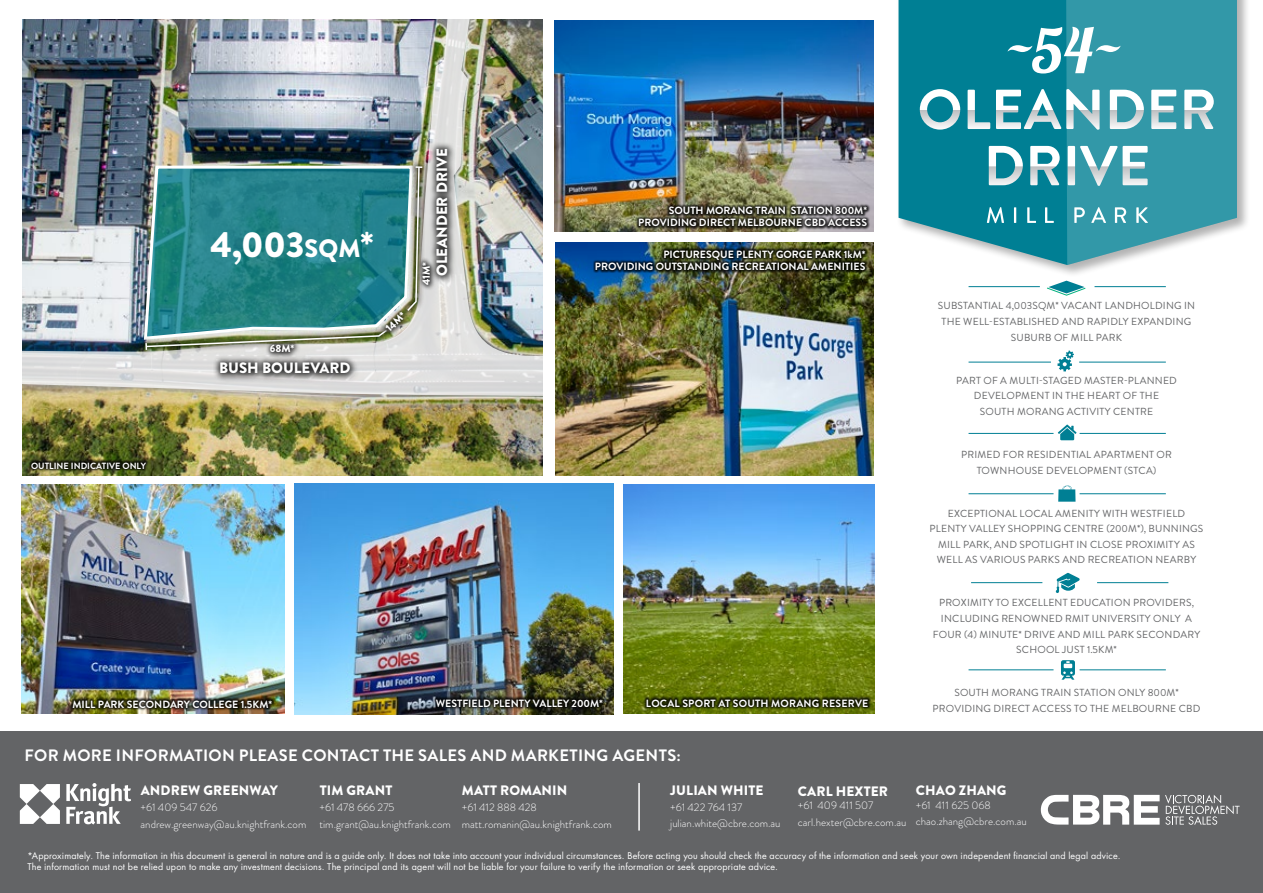
<style>
.page{position:relative;width:1263px;height:893px;background:#fff}
.page>*{position:absolute;margin:0;border:0;box-sizing:border-box;transform-origin:0 0}
.t1{font:61.8px "Lobster 1.4";color:#fff}
.t2{font:900 36px "Brandon Grotesque";color:#fff}
.t3{font:700 16.5px "Brandon Grotesque";letter-spacing:.02em;color:#fff}
.t4{font:900 15px "Brandon Grotesque";color:#fff}
.t5{font:900 13.65px "Brandon Grotesque";letter-spacing:.01em;color:#fff}
.t6{font:300 10.95px/16.4px "Brandon Grotesque";color:#fff}
.t7{font:700 10.5px/12px "Brandon Grotesque";color:#fff;text-align:right}
.t8{font:700 10.5px "Brandon Grotesque";letter-spacing:.02em;color:#fff}
.t9{font:900 10.5px "Brandon Grotesque";color:#fff}
.t10{font:10.2px/15.6px "Brandon Grotesque";letter-spacing:.02em;color:#636466;text-align:center}
.t11{font:9px/10.8px "Futura";letter-spacing:.02em;color:#fff}
.t12{font:700 9px "Brandon Grotesque";color:#fff}
.s1{font-size:25.2px}
.s2{font-style:inherit}
</style>
<div class="page">
<div style="left:0;top:732px;width:1263px;height:161px;background:#636466"></div>
<svg style="left:1041px;top:795px;width:118px;height:30px"></svg>
<svg style="left:1165px;top:795px;width:74px;height:30px"></svg>
<img style="left:22px;top:396px;width:520px;height:79px">
<img style="left:21px;top:485px;width:264px;height:228px">
<img style="left:624px;top:485px;width:251px;height:228px">
<img style="left:554px;top:20px;width:319px;height:212px">
<img style="left:555px;top:242px;width:318px;height:233px">
<img style="left:295px;top:484px;width:318px;height:230px">
<div style="left:896px;top:0;width:354px;height:278px;background:#000;opacity:.3"></div>
<svg style="left:898px;top:0;width:168px;height:265px;fill:#007f94"></svg>
<svg style="left:1066px;top:0;width:171px;height:265px;fill:#3298a8"></svg>
<svg style="left:989px;top:146px;width:158px;height:40px"></svg>
<svg style="left:920px;top:89px;width:294px;height:41px"></svg>
<svg style="left:987px;top:207px;width:161px;height:16px"></svg>
<svg style="left:20px;top:784px;width:40px;height:40px"></svg>
<svg style="left:66px;top:783px;width:65px;height:41px"></svg>
<svg style="left:1061px;top:660px;width:14px;height:20px"></svg>
<hr style="left:968px;top:286px;width:72px;height:1px;background:#007f94">
<hr style="left:968px;top:362px;width:83px;height:1px;background:#007f94">
<hr style="left:968px;top:669px;width:85px;height:1px;background:#007f94">
<hr style="left:968px;top:493px;width:85px;height:1px;background:#007f94">
<hr style="left:968px;top:433px;width:85px;height:1px;background:#007f94">
<hr style="left:1094px;top:286px;width:72px;height:1px;background:#007f94">
<hr style="left:1079px;top:362px;width:87px;height:1px;background:#007f94">
<hr style="left:1079px;top:669px;width:87px;height:1px;background:#007f94">
<hr style="left:1079px;top:493px;width:87px;height:1px;background:#007f94">
<hr style="left:1079px;top:433px;width:87px;height:1px;background:#007f94">
<svg style="left:1057px;top:351px;width:17px;height:20px"></svg>
<svg style="left:1047px;top:281px;width:39px;height:15px"></svg>
<svg style="left:1058px;top:486px;width:17px;height:16px"></svg>
<svg style="left:1058px;top:424px;width:18px;height:16px"></svg>
<img style="left:22px;top:19px;width:521px;height:377px">
<div style="left:216px;top:358px;width:145px;height:27px;background:#dadada"></div>
<div style="left:213px;top:355px;width:144px;height:26px;background:#000;opacity:.75"></div>
<div style="left:431px;top:144px;width:27px;height:142px;background:#000;opacity:.5"></div>
<div style="left:429px;top:142px;width:26px;height:141px;background:#000;opacity:.75"></div>
<svg style="left:142px;top:164px;width:258px;height:159px"></svg>
<div style="left:28px;top:459px;width:122px;height:13px;background:#000;opacity:.8"></div>
<div style="left:432px;top:696px;width:174px;height:14px;background:#000;opacity:.8"></div>
<div style="left:69px;top:697px;width:206px;height:14px;background:#000;opacity:.8"></div>
<div style="left:643px;top:696px;width:228px;height:14px;background:#000;opacity:.8"></div>
<div style="left:593px;top:247px;width:276px;height:26px;background:#000;opacity:.8"></div>
<div style="left:138px;top:323px;width:256px;height:34px;background:#000;opacity:.75"></div>
<div style="left:400px;top:159px;width:30px;height:159px;background:#000;opacity:.75"></div>
<svg style="left:145px;top:166px;width:277px;height:184px"></svg>
<div style="left:419px;top:259px;width:18px;height:33px;background:#000;opacity:.5"></div>
<div style="left:417px;top:257px;width:18px;height:33px;background:#000;opacity:.75"></div>
<div style="left:267px;top:342px;width:34px;height:18px;background:#c6c6c4"></div>
<div style="left:265px;top:339px;width:35px;height:19px;background:#000;opacity:.75"></div>
<div style="left:636px;top:203px;width:234px;height:27px;background:#000;opacity:.8"></div>
<hr style="left:971px;top:582px;width:71px;height:1px;background:#007f94">
<hr style="left:1097px;top:582px;width:71px;height:1px;background:#007f94">
<svg style="left:1056px;top:573px;width:23px;height:20px"></svg>
<hr style="left:638px;top:783px;width:2px;height:48px;background:#fff">
<h1 class="t1" style="left:1004px;top:18px;width:116px">~54~</h1>
<p class="t12" style="left:31px;top:459px;width:116px">OUTLINE INDICATIVE ONLY</p>
<h2 class="t2" style="left:210px;top:219px;width:165px">4,003<span class="s1">sqm</span><span class="s2">*</span></h2>
<p class="t9" style="left:270px;top:341px;width:26px">68M*</p>
<h3 class="t4" style="left:219px;top:357px;width:133px">BUSH BOULEVARD</h3>
<p class="t9" style="left:382px;top:324px;width:25px;rotate:-44deg">14M*</p>
<h3 class="t4" style="left:431px;top:276px;width:129px;rotate:-90deg">OLEANDER DRIVE</h3>
<p class="t9" style="left:419px;top:285px;width:25px;rotate:-90deg">41M*</p>
<p class="t7" style="left:638px;top:205px;width:230px">SOUTH MORANG TRAIN STATION 800M*<br>PROVIDING DIRECT MELBOURNE CBD ACCESS</p>
<p class="t7" style="left:595px;top:248px;width:272px">PICTURESQUE PLENTY GORGE PARK 1kM*<br>PROVIDING OUTSTANDING RECREATIONAL AMENITIES</p>
<p class="t7" style="left:72px;top:698px;width:201px">MILL PARK SECONDARY COLLEGE 1.5KM*</p>
<p class="t7" style="left:436px;top:697px;width:169px">WESTFIELD PLENTY VALLEY 200M*</p>
<p class="t8" style="left:646px;top:696px;width:224px">LOCAL SPORT AT SOUTH MORANG RESERVE</p>
<p class="t10" style="left:938px;top:298px;width:259px">SUBSTANTIAL 4,003SQM* VACANT LANDHOLDING IN<br>THE WELL-ESTABLISHED AND RAPIDLY EXPANDING<br>SUBURB OF MILL PARK</p>
<p class="t10" style="left:956px;top:372px;width:222px">PART OF A MULTI-STAGED MASTER-PLANNED<br>DEVELOPMENT IN THE HEART OF THE<br>SOUTH MORANG ACTIVITY CENTRE</p>
<p class="t10" style="left:961px;top:447px;width:212px">PRIMED FOR RESIDENTIAL APARTMENT OR<br>TOWNHOUSE DEVELOPMENT (STCA)</p>
<p class="t10" style="left:929px;top:505px;width:275px">EXCEPTIONAL LOCAL AMENITY WITH WESTFIELD PLENTY VALLEY SHOPPING CENTRE (200M*), BUNNINGS MILL PARK, AND SPOTLIGHT IN CLOSE PROXIMITY AS WELL AS VARIOUS PARKS AND RECREATION NEARBY</p>
<p class="t10" style="left:933px;top:595px;width:269px">PROXIMITY TO EXCELLENT EDUCATION PROVIDERS, INCLUDING RENOWNED RMIT UNIVERSITY ONLY A FOUR (4) MINUTE* DRIVE AND MILL PARK SECONDARY SCHOOL JUST 1.5KM*</p>
<p class="t10" style="left:932px;top:685px;width:269px">SOUTH MORANG TRAIN STATION ONLY 800M*<br>PROVIDING DIRECT ACCESS TO THE MELBOURNE CBD</p>
<h3 class="t3" style="left:25px;top:744px;width:658px">FOR MORE INFORMATION PLEASE CONTACT THE SALES AND MARKETING AGENTS:</h3>
<h3 class="t5" style="left:670px;top:780px;width:95px">JULIAN WHITE</h3>
<p class="t6" style="left:670px;top:799px;width:112px">+61 422 764 137 julian.white@cbre.com.au</p>
<h3 class="t5" style="left:141px;top:781px;width:139px">ANDREW GREENWAY</h3>
<p class="t6" style="left:141px;top:800px;width:167px">+61 409 547 626 andrew.greenway@au.knightfrank.com</p>
<h3 class="t5" style="left:320px;top:781px;width:74px">TIM GRANT</h3>
<p class="t6" style="left:320px;top:800px;width:133px">+61 478 666 275 tim.grant@au.knightfrank.com</p>
<h3 class="t5" style="left:462px;top:781px;width:107px">MATT ROMANIN</h3>
<p class="t6" style="left:462px;top:800px;width:151px">+61 412 888 428 matt.romanin@au.knightfrank.com</p>
<h3 class="t5" style="left:798px;top:781px;width:92px">CARL HEXTER</h3>
<p class="t6" style="left:798px;top:797px;width:110px">+61 409 411 507 carl.hexter@cbre.com.au</p>
<h3 class="t5" style="left:916px;top:781px;width:92px">CHAO ZHANG</h3>
<p class="t6" style="left:916px;top:797px;width:112px">+61 411 625 068 chao.zhang@cbre.com.au</p>
<p class="t11" style="left:27px;top:850px;width:1094px">*Approximately. The information in this document is general in nature and is a guide only. It does not take into account your individual circumstances. Before acting you should check the accuracy of the information and seek your own independent financial and legal advice.<br>The information must not be relied upon to make any investment decisions. The principal and its agent will not be liable for your failure to verify the information or seek appropriate advice.</p>
</div>
